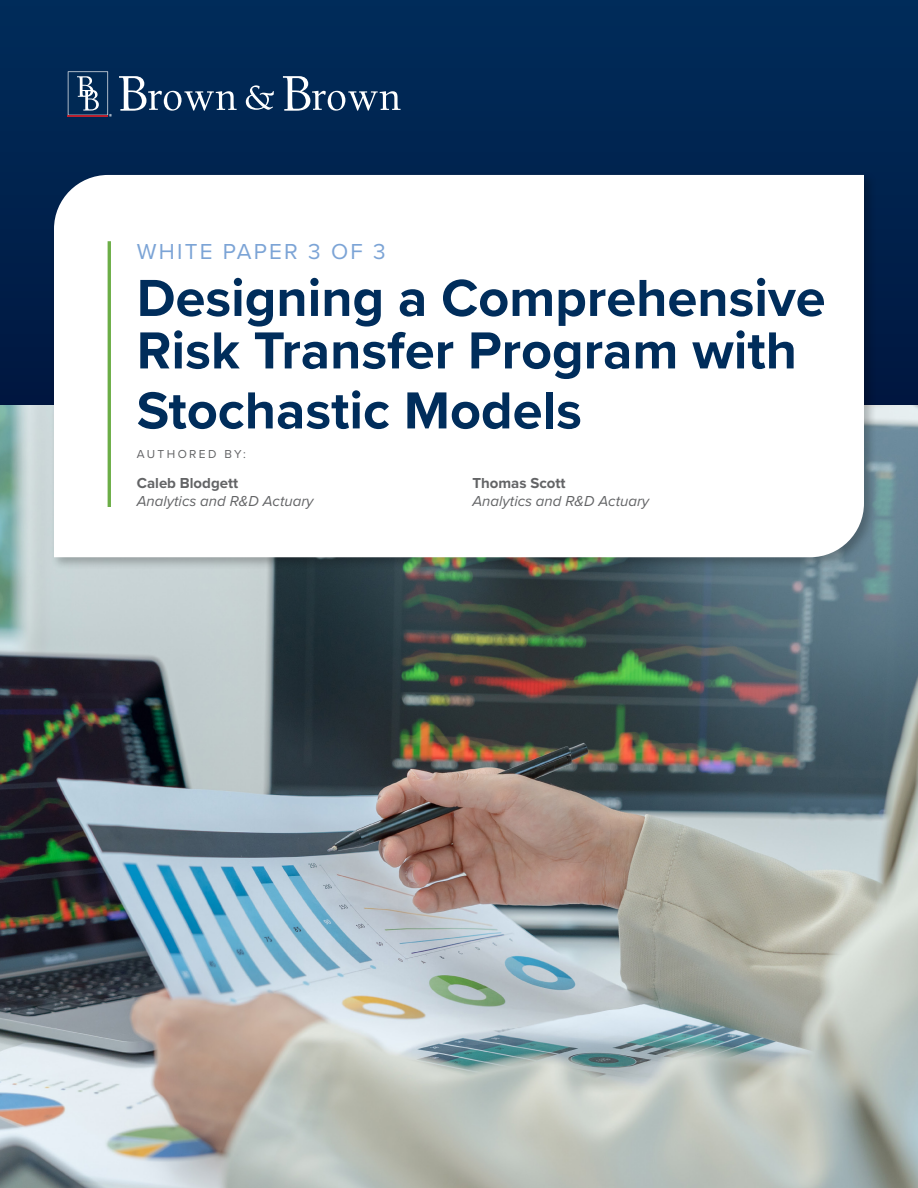
<style>
.page{position:relative;width:918px;height:1188px;background:#fff}
.page>*{position:absolute;margin:0;border:0;box-sizing:border-box;transform-origin:0 0}
.t1{font:700 54px/52.5px "Proxima Nova";color:#002d5b}
.t2{font:22.5px "Proxima Nova";letter-spacing:.1em;color:#7ca4d6}
.t3{font:italic 15px "Proxima Nova";color:#636466}
.t4{font:700 15px "Proxima Nova";color:#636466}
.t5{font:12px "Proxima Nova";letter-spacing:.2em;color:#636466}
</style>
<div class="page">
<div style="left:0;top:0;width:918px;height:410px;background:linear-gradient(to bottom,#002c5a,#001740)"></div>
<img style="left:0;top:405px;width:918px;height:783px">
<div style="left:50px;top:172px;width:827px;height:398px;background:#000;opacity:.25"></div>
<svg style="left:54px;top:175px;width:810px;height:382px"></svg>
<hr style="left:108px;top:241px;width:3px;height:266px;background:#6cae47">
<svg style="left:246px;top:85px;width:28px;height:25px"></svg>
<svg style="left:119px;top:76px;width:118px;height:35px"></svg>
<svg style="left:283px;top:76px;width:118px;height:35px"></svg>
<svg style="left:68px;top:71px;width:44px;height:46px"></svg>
<hr style="left:68px;top:115px;width:40px;height:2px;background:#ba2130">
<p class="t2" style="left:137px;top:235px;width:250px">WHITE PAPER 3 OF 3</p>
<p class="t1" style="left:137px;top:271px;width:690px">Designing a Comprehensive<br>Risk Transfer Program with</p>
<p class="t1" style="left:137px;top:383px;width:447px">Stochastic Models</p>
<p class="t5" style="left:137px;top:445px;width:111px">AUTHORED BY:</p>
<p class="t4" style="left:137px;top:472px;width:103px">Caleb Blodgett</p>
<p class="t3" style="left:137px;top:490px;width:178px">Analytics and R&amp;D Actuary</p>
<p class="t4" style="left:472px;top:472px;width:95px">Thomas Scott</p>
<p class="t3" style="left:472px;top:490px;width:178px">Analytics and R&amp;D Actuary</p>
</div>
